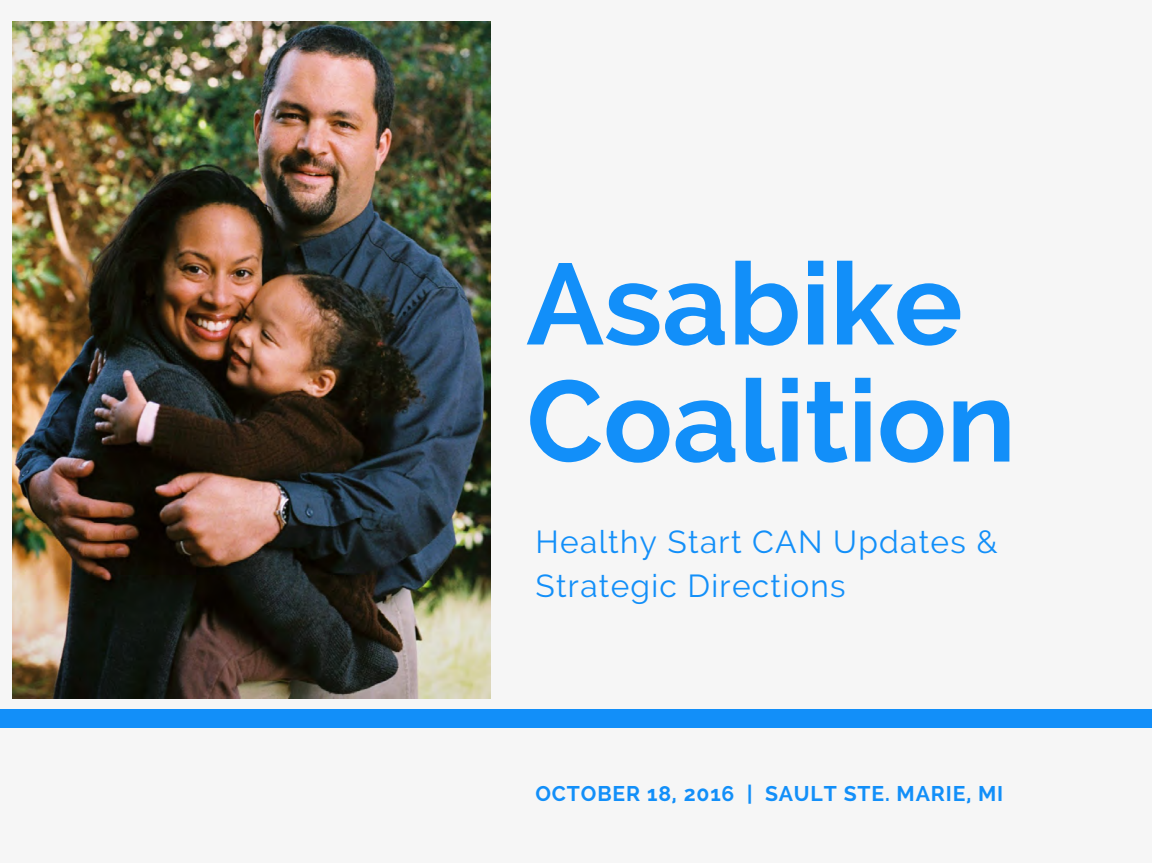
<style>
.page{position:relative;width:1152px;height:863px;background:#fff}
.page>*{position:absolute;margin:0;border:0;box-sizing:border-box;transform-origin:0 0}
.t1{font:700 114.75px/117px "Raleway";color:#128ff9}
.t2{font:31.65px/43.8px "Raleway";letter-spacing:.04em;color:#128ff9}
.t3{font:700 21.15px "Raleway";letter-spacing:.04em;color:#128ff9}
</style>
<div class="page">
<div style="left:0;top:0;width:1152px;height:862px;background:#f6f6f6"></div>
<div style="left:0;top:709px;width:1152px;height:18px;background:#128ff9"></div>
<img style="left:12px;top:21px;width:478px;height:677px">
<h1 class="t1" style="left:526px;top:246px;width:491px">Asabike<br>Coalition</h1>
<p class="t2" style="left:536px;top:520px;width:464px">Healthy Start CAN Updates &amp;<br>Strategic Directions</p>
<p class="t3" style="left:536px;top:781px;width:469px">OCTOBER 18, 2016 | SAULT STE. MARIE, MI</p>
</div>
